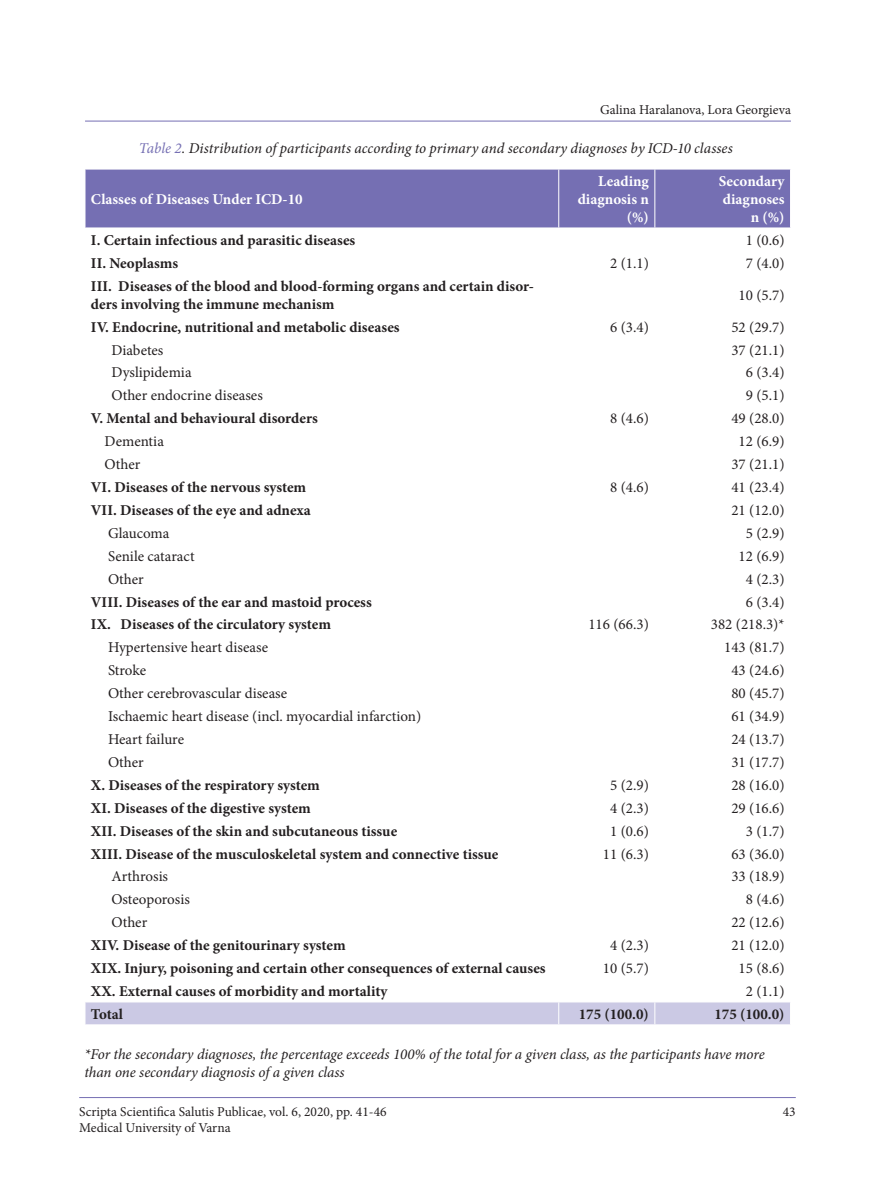
<style>
.page{position:relative;width:893px;height:1195px;background:#fff}
.page>*{position:absolute;margin:0;border:0;box-sizing:border-box;transform-origin:0 0}
.t1{font:700 15px/18px "Minion Pro";color:#231f20}
.t2{font:15px "Minion Pro";color:#231f20}
.t3{font:italic 15px/18px "Minion Pro";letter-spacing:-.005em;color:#231f20}
.t4{font:700 15px/18px "Minion Pro";color:#fff;text-align:right}
.t5{font:13.5px/16.2px "Minion Pro";color:#231f20}
.s1{color:#756fb3}
</style>
<div class="page">
<hr style="left:85px;top:121px;width:706px;height:1px;background:#756fb3">
<hr style="left:79px;top:1097px;width:363px;height:1px;background:#756fb3">
<hr style="left:442px;top:1097px;width:354px;height:1px;background:#756fb3">
<div style="left:85px;top:169px;width:706px;height:59px;background:#756fb3"></div>
<div style="left:85px;top:1002px;width:705px;height:22px;background:#cbc9e4"></div>
<p class="t5" style="left:600px;top:101px;width:192px">Galina Haralanova, Lora Georgieva</p>
<p class="t3" style="left:139px;top:139px;width:595px"><span class="s1">Table 2</span>. Distribution of participants according to primary and secondary diagnoses by ICD-10 classes</p>
<p class="t4" style="left:91px;top:190px;width:213px">Classes of Diseases Under ICD-10</p>
<p class="t4" style="left:578px;top:172px;width:73px">Leading diagnosis n (%)</p>
<p class="t4" style="left:719px;top:172px;width:67px">Secondary diagnoses n (%)</p>
<p class="t1" style="left:91px;top:231px;width:266px">I. Certain infectious and parasitic diseases</p>
<p class="t2" style="left:746px;top:230px;width:40px">1 (0.6)</p>
<p class="t1" style="left:91px;top:254px;width:89px">II. Neoplasms</p>
<p class="t2" style="left:610px;top:253px;width:40px">2 (1.1)</p>
<p class="t2" style="left:746px;top:253px;width:40px">7 (4.0)</p>
<p class="t1" style="left:91px;top:277px;width:444px">III. Diseases of the blood and blood-forming organs and certain disor&shy;ders involving the immune mechanism</p>
<p class="t2" style="left:738px;top:285px;width:48px">10 (5.7)</p>
<p class="t1" style="left:91px;top:318px;width:310px">IV. Endocrine, nutritional and metabolic diseases</p>
<p class="t2" style="left:610px;top:317px;width:40px">6 (3.4)</p>
<p class="t2" style="left:731px;top:317px;width:55px">52 (29.7)</p>
<p class="t2" style="left:111px;top:340px;width:54px">Diabetes</p>
<p class="t2" style="left:731px;top:340px;width:55px">37 (21.1)</p>
<p class="t2" style="left:111px;top:363px;width:82px">Dyslipidemia</p>
<p class="t2" style="left:746px;top:363px;width:40px">6 (3.4)</p>
<p class="t2" style="left:111px;top:385px;width:153px">Other endocrine diseases</p>
<p class="t2" style="left:746px;top:385px;width:40px">9 (5.1)</p>
<p class="t1" style="left:91px;top:409px;width:228px">V. Mental and behavioural disorders</p>
<p class="t2" style="left:610px;top:408px;width:40px">8 (4.6)</p>
<p class="t2" style="left:731px;top:408px;width:55px">49 (28.0)</p>
<p class="t2" style="left:105px;top:431px;width:61px">Dementia</p>
<p class="t2" style="left:738px;top:431px;width:48px">12 (6.9)</p>
<p class="t2" style="left:105px;top:454px;width:37px">Other</p>
<p class="t2" style="left:731px;top:454px;width:55px">37 (21.1)</p>
<p class="t1" style="left:91px;top:478px;width:217px">VI. Diseases of the nervous system</p>
<p class="t2" style="left:610px;top:477px;width:40px">8 (4.6)</p>
<p class="t2" style="left:731px;top:477px;width:55px">41 (23.4)</p>
<p class="t1" style="left:91px;top:501px;width:221px">VII. Diseases of the eye and adnexa</p>
<p class="t2" style="left:731px;top:500px;width:55px">21 (12.0)</p>
<p class="t2" style="left:108px;top:523px;width:63px">Glaucoma</p>
<p class="t2" style="left:746px;top:523px;width:40px">5 (2.9)</p>
<p class="t2" style="left:108px;top:546px;width:88px">Senile cataract</p>
<p class="t2" style="left:738px;top:546px;width:48px">12 (6.9)</p>
<p class="t2" style="left:108px;top:569px;width:37px">Other</p>
<p class="t2" style="left:746px;top:569px;width:40px">4 (2.3)</p>
<p class="t1" style="left:91px;top:592px;width:282px">VIII. Diseases of the ear and mastoid process</p>
<p class="t2" style="left:746px;top:592px;width:40px">6 (3.4)</p>
<p class="t1" style="left:91px;top:615px;width:241px">IX. Diseases of the circulatory system</p>
<p class="t2" style="left:588px;top:614px;width:62px">116 (66.3)</p>
<p class="t2" style="left:711px;top:614px;width:75px">382 (218.3)*</p>
<p class="t2" style="left:108px;top:637px;width:162px">Hypertensive heart disease</p>
<p class="t2" style="left:724px;top:637px;width:62px">143 (81.7)</p>
<p class="t2" style="left:108px;top:660px;width:40px">Stroke</p>
<p class="t2" style="left:731px;top:660px;width:55px">43 (24.6)</p>
<p class="t2" style="left:108px;top:683px;width:181px">Other cerebrovascular disease</p>
<p class="t2" style="left:731px;top:683px;width:55px">80 (45.7)</p>
<p class="t2" style="left:108px;top:706px;width:315px">Ischaemic heart disease (incl. myocardial infarction)</p>
<p class="t2" style="left:731px;top:706px;width:55px">61 (34.9)</p>
<p class="t2" style="left:108px;top:729px;width:78px">Heart failure</p>
<p class="t2" style="left:731px;top:729px;width:55px">24 (13.7)</p>
<p class="t2" style="left:108px;top:752px;width:37px">Other</p>
<p class="t2" style="left:731px;top:752px;width:55px">31 (17.7)</p>
<p class="t1" style="left:91px;top:776px;width:230px">X. Diseases of the respiratory system</p>
<p class="t2" style="left:610px;top:775px;width:40px">5 (2.9)</p>
<p class="t2" style="left:731px;top:775px;width:55px">28 (16.0)</p>
<p class="t1" style="left:91px;top:799px;width:221px">XI. Diseases of the digestive system</p>
<p class="t2" style="left:610px;top:798px;width:40px">4 (2.3)</p>
<p class="t2" style="left:731px;top:798px;width:55px">29 (16.6)</p>
<p class="t1" style="left:91px;top:821px;width:308px">XII. Diseases of the skin and subcutaneous tissue</p>
<p class="t2" style="left:610px;top:821px;width:40px">1 (0.6)</p>
<p class="t2" style="left:746px;top:821px;width:40px">3 (1.7)</p>
<p class="t1" style="left:91px;top:844px;width:409px">XIII. Disease of the musculoskeletal system and connective tissue</p>
<p class="t2" style="left:603px;top:844px;width:48px">11 (6.3)</p>
<p class="t2" style="left:731px;top:844px;width:55px">63 (36.0)</p>
<p class="t2" style="left:111px;top:866px;width:58px">Arthrosis</p>
<p class="t2" style="left:731px;top:866px;width:55px">33 (18.9)</p>
<p class="t2" style="left:111px;top:889px;width:80px">Osteoporosis</p>
<p class="t2" style="left:746px;top:889px;width:40px">8 (4.6)</p>
<p class="t2" style="left:111px;top:912px;width:37px">Other</p>
<p class="t2" style="left:731px;top:912px;width:55px">22 (12.6)</p>
<p class="t1" style="left:91px;top:936px;width:256px">XIV. Disease of the genitourinary system</p>
<p class="t2" style="left:610px;top:935px;width:40px">4 (2.3)</p>
<p class="t2" style="left:731px;top:935px;width:55px">21 (12.0)</p>
<p class="t1" style="left:91px;top:959px;width:456px">XIX. Injury, poisoning and certain other consequences of external causes</p>
<p class="t2" style="left:603px;top:958px;width:48px">10 (5.7)</p>
<p class="t2" style="left:738px;top:958px;width:48px">15 (8.6)</p>
<p class="t1" style="left:91px;top:982px;width:298px">XX. External causes of morbidity and mortality</p>
<p class="t2" style="left:746px;top:981px;width:40px">2 (1.1)</p>
<p class="t1" style="left:91px;top:1005px;width:34px">Total</p>
<p class="t1" style="left:579px;top:1005px;width:72px">175 (100.0)</p>
<p class="t1" style="left:714px;top:1005px;width:72px">175 (100.0)</p>
<p class="t3" style="left:84px;top:1045px;width:682px">*For the secondary diagnoses, the percentage exceeds 100% of the total for a given class, as the participants have more than one secondary diagnosis of a given class</p>
<p class="t5" style="left:79px;top:1103px;width:309px">Scripta Scientifica Salutis Publicae, vol. 6, 2020, pp. 41-46<br>Medical University of Varna</p>
<p class="t5" style="left:783px;top:1103px;width:14px">43</p>
</div>
